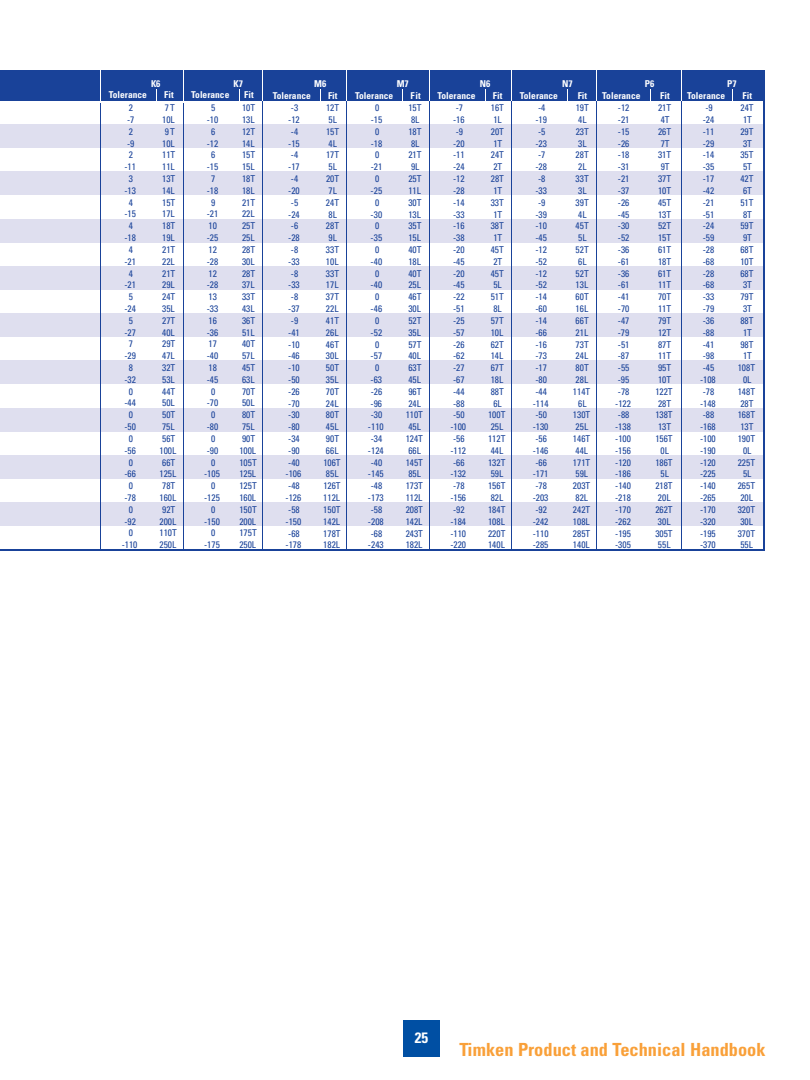
<style>
.page{position:relative;width:810px;height:1080px;background:#fff}
.page>*{position:absolute;margin:0;border:0;box-sizing:border-box;transform-origin:0 0}
.t1{font:700 condensed 18.12px "Univers";color:#f9a039}
.t2{font:700 condensed 15px "Univers";color:#fff}
.t3{font:condensed 9.5px/11.8px "Univers";color:#194299;text-align:center}
.t4{font:700 condensed 9.5px "Univers";color:#fff}
</style>
<div class="page">
<div style="left:404px;top:1020px;width:36px;height:36px;background:#004fa3"></div>
<div style="left:0;top:70px;width:764px;height:31px;background:#194299"></div>
<div style="left:0;top:124px;width:763px;height:24px;background:#dfdfef"></div>
<div style="left:0;top:171px;width:763px;height:24px;background:#dfdfef"></div>
<div style="left:0;top:219px;width:763px;height:24px;background:#dfdfef"></div>
<div style="left:0;top:266px;width:763px;height:24px;background:#dfdfef"></div>
<div style="left:0;top:313px;width:763px;height:24px;background:#dfdfef"></div>
<div style="left:0;top:360px;width:763px;height:24px;background:#dfdfef"></div>
<div style="left:0;top:408px;width:763px;height:24px;background:#dfdfef"></div>
<div style="left:0;top:455px;width:763px;height:24px;background:#dfdfef"></div>
<div style="left:0;top:502px;width:763px;height:24px;background:#dfdfef"></div>
<hr style="left:100px;top:103px;width:1px;height:448px;background:#194299">
<hr style="left:183px;top:103px;width:1px;height:448px;background:#194299">
<hr style="left:262px;top:101px;width:1px;height:450px;background:#194299">
<hr style="left:763px;top:70px;width:2px;height:481px;background:#194299">
<hr style="left:347px;top:101px;width:1px;height:450px;background:#194299">
<hr style="left:429px;top:101px;width:1px;height:450px;background:#194299">
<hr style="left:511px;top:101px;width:1px;height:450px;background:#194299">
<hr style="left:596px;top:101px;width:1px;height:450px;background:#194299">
<hr style="left:681px;top:101px;width:1px;height:450px;background:#194299">
<hr style="left:0;top:549px;width:764px;height:2px;background:#194299">
<hr style="left:100px;top:70px;width:1px;height:31px;background:#fff">
<hr style="left:183px;top:70px;width:1px;height:31px;background:#fff">
<hr style="left:262px;top:70px;width:1px;height:31px;background:#fff">
<hr style="left:347px;top:70px;width:1px;height:31px;background:#fff">
<hr style="left:429px;top:70px;width:1px;height:31px;background:#fff">
<hr style="left:511px;top:70px;width:1px;height:31px;background:#fff">
<hr style="left:596px;top:70px;width:1px;height:31px;background:#fff">
<hr style="left:681px;top:70px;width:1px;height:31px;background:#fff">
<p class="t4" style="left:151px;top:80px;width:11px">K6</p>
<p class="t4" style="left:233px;top:80px;width:11px">K7</p>
<p class="t4" style="left:109px;top:92px;width:40px">Tolerance</p>
<p class="t4" style="left:191px;top:92px;width:40px">Tolerance</p>
<p class="t4" style="left:164px;top:92px;width:11px">Fit</p>
<p class="t4" style="left:244px;top:92px;width:11px">Fit</p>
<p class="t4" style="left:314px;top:80px;width:14px">M6</p>
<p class="t4" style="left:397px;top:80px;width:14px">M7</p>
<p class="t4" style="left:480px;top:80px;width:12px">N6</p>
<p class="t4" style="left:562px;top:80px;width:12px">N7</p>
<p class="t4" style="left:645px;top:80px;width:11px">P6</p>
<p class="t4" style="left:727px;top:80px;width:11px">P7</p>
<p class="t4" style="left:328px;top:92px;width:11px">Fit</p>
<p class="t4" style="left:493px;top:92px;width:11px">Fit</p>
<p class="t4" style="left:578px;top:92px;width:11px">Fit</p>
<p class="t4" style="left:660px;top:92px;width:11px">Fit</p>
<p class="t4" style="left:273px;top:92px;width:40px">Tolerance</p>
<p class="t4" style="left:355px;top:92px;width:40px">Tolerance</p>
<p class="t4" style="left:437px;top:92px;width:40px">Tolerance</p>
<p class="t4" style="left:520px;top:92px;width:40px">Tolerance</p>
<p class="t4" style="left:602px;top:92px;width:40px">Tolerance</p>
<p class="t4" style="left:687px;top:92px;width:40px">Tolerance</p>
<p class="t4" style="left:411px;top:92px;width:12px">Fit</p>
<p class="t4" style="left:743px;top:92px;width:11px">Fit</p>
<p class="t3" style="left:204px;top:103px;width:17px">5 -10<br>6 -12<br>6 -15<br>7 -18<br>9 -21<br>10 -25<br>12 -28<br>12 -28<br>13 -33<br>16 -36<br>17 -40<br>18 -45<br>0 -70<br>0 -80<br>0 -90<br>0 -105<br>0 -125<br>0 -150<br>0 -175</p>
<p class="t3" style="left:239px;top:103px;width:19px;text-align:left">10T<br>13L<br>12T<br>14L<br>15T<br>15L<br>18T<br>18L<br>21T<br>22L<br>25T<br>25L<br>28T<br>30L<br>28T<br>37L<br>33T<br>43L<br>36T<br>51L<br>40T<br>57L<br>45T<br>63L<br>70T<br>50L<br>80T<br>75L<br>90T<br>100L<br>105T<br>125L<br>125T<br>160L<br>150T<br>200L<br>175T<br>250L</p>
<p class="t3" style="left:286px;top:103px;width:17px">-3 -12 -4 -15 -4 -17 -4 -20 -5 -24 -6 -28 -8 -33 -8 -33 -8 -37 -9 -41 -10 -46 -10 -50 -26 -70 -30 -80 -34 -90 -40 -106 -48 -126 -58 -150 -68 -178</p>
<p class="t3" style="left:323px;top:103px;width:19px">12T<br>5L<br>15T<br>4L<br>17T<br>5L<br>20T<br>7L<br>24T<br>8L<br>28T<br>9L<br>33T<br>10L<br>33T<br>17L<br>37T<br>22L<br>41T<br>26L<br>46T<br>30L<br>50T<br>35L<br>70T<br>24L<br>80T<br>45L<br>90T<br>66L<br>106T<br>85L<br>126T<br>112L<br>150T<br>142L<br>178T<br>182L</p>
<p class="t3" style="left:368px;top:103px;width:17px">0 -15<br>0 -18<br>0 -21<br>0 -25<br>0 -30<br>0 -35<br>0 -40<br>0 -40<br>0 -46<br>0 -52<br>0 -57<br>0 -63 -26 -96 -30 -110 -34 -124 -40 -145 -48 -173 -58 -208 -68 -243</p>
<p class="t3" style="left:406px;top:103px;width:19px">15T<br>8L<br>18T<br>8L<br>21T<br>9L<br>25T<br>11L<br>30T<br>13L<br>35T<br>15L<br>40T<br>18L<br>40T<br>25L<br>46T<br>30L<br>52T<br>35L<br>57T<br>40L<br>63T<br>45L<br>96T<br>24L<br>110T<br>45L<br>124T<br>66L<br>145T<br>85L<br>173T<br>112L<br>208T<br>142L<br>243T<br>182L</p>
<p class="t3" style="left:450px;top:103px;width:17px">-7 -16 -9 -20 -11 -24 -12 -28 -14 -33 -16 -38 -20 -45 -20 -45 -22 -51 -25 -57 -26 -62 -27 -67 -44 -88 -50 -100 -56 -112 -66 -132 -78 -156 -92 -184 -110 -220</p>
<p class="t3" style="left:488px;top:103px;width:19px">16T<br>1L<br>20T<br>1T<br>24T<br>2T<br>28T<br>1T<br>33T<br>1T<br>38T<br>1T<br>45T<br>2T<br>45T<br>5L<br>51T<br>8L<br>57T<br>10L<br>62T<br>14L<br>67T<br>18L<br>88T<br>6L<br>100T<br>25L<br>112T<br>44L<br>132T<br>59L<br>156T<br>82L<br>184T<br>108L<br>220T<br>140L</p>
<p class="t3" style="left:533px;top:103px;width:17px">-4 -19 -5 -23 -7 -28 -8 -33 -9 -39 -10 -45 -12 -52 -12 -52 -14 -60 -14 -66 -16 -73 -17 -80 -44 -114 -50 -130 -56 -146 -66 -171 -78 -203 -92 -242 -110 -285</p>
<p class="t3" style="left:573px;top:103px;width:19px">19T<br>4L<br>23T<br>3L<br>28T<br>2L<br>33T<br>3L<br>39T<br>4L<br>45T<br>5L<br>52T<br>6L<br>52T<br>13L<br>60T<br>16L<br>66T<br>21L<br>73T<br>24L<br>80T<br>28L<br>114T<br>6L<br>130T<br>25L<br>146T<br>44L<br>171T<br>59L<br>203T<br>82L<br>242T<br>108L<br>285T<br>140L</p>
<p class="t3" style="left:615px;top:103px;width:17px;text-align:left">-12 -21 -15 -26 -18 -31 -21 -37 -26 -45 -30 -52 -36 -61 -36 -61 -41 -70 -47 -79 -51 -87 -55 -95 -78 -122 -88 -138 -100 -156 -120 -186 -140 -218 -170 -262 -195 -305</p>
<p class="t3" style="left:655px;top:103px;width:19px">21T<br>4T<br>26T<br>7T<br>31T<br>9T<br>37T<br>10T<br>45T<br>13T<br>52T<br>15T<br>61T<br>18T<br>61T<br>11T<br>70T<br>11T<br>79T<br>12T<br>87T<br>11T<br>95T<br>10T<br>122T<br>28T<br>138T<br>13T<br>156T<br>0L<br>186T<br>5L<br>218T<br>20L<br>262T<br>30L<br>305T<br>55L</p>
<p class="t3" style="left:122px;top:103px;width:17px">2<br>-7<br>2<br>-9<br>2 -11<br>3 -13<br>4 -15<br>4 -18<br>4 -21<br>4 -21<br>5 -24<br>5 -27<br>7 -29<br>8 -32<br>0 -44<br>0 -50<br>0 -56<br>0 -66<br>0 -78<br>0 -92<br>0 -110</p>
<p class="t3" style="left:159px;top:103px;width:19px">7T<br>10L<br>9T<br>10L<br>11T<br>11L<br>13T<br>14L<br>15T<br>17L<br>18T<br>19L<br>21T<br>22L<br>21T<br>29L<br>24T<br>35L<br>27T<br>40L<br>29T<br>47L<br>32T<br>53L<br>44T<br>50L<br>50T<br>75L<br>56T<br>100L<br>66T<br>125L<br>78T<br>160L<br>92T<br>200L<br>110T<br>250L</p>
<p class="t3" style="left:738px;top:103px;width:19px">24T<br>1T<br>29T<br>3T<br>35T<br>5T<br>42T<br>6T<br>51T<br>8T<br>59T<br>9T<br>68T<br>10T<br>68T<br>3T<br>79T<br>3T<br>88T<br>1T<br>98T<br>1T<br>108T<br>0L<br>148T<br>28T<br>168T<br>13T<br>190T<br>0L<br>225T<br>5L<br>265T<br>20L<br>320T<br>30L<br>370T</p>
<p class="t3" style="left:700px;top:103px;width:17px">-9 -24 -11 -29 -14 -35 -17 -42 -21 -51 -24 -59 -28 -68 -28 -68 -33 -79 -36 -88 -41 -98 -45 -108 -78 -148 -88 -168 -100 -190 -120 -225 -140 -265 -170 -320 -195 -370</p>
<p class="t3" style="left:740px;top:540px;width:14px">55L</p>
<h2 class="t2" style="left:415px;top:1033px;width:15px">25</h2>
<h1 class="t1" style="left:459px;top:1043px;width:308px">Timken Product and Technical Handbook</h1>
</div>
